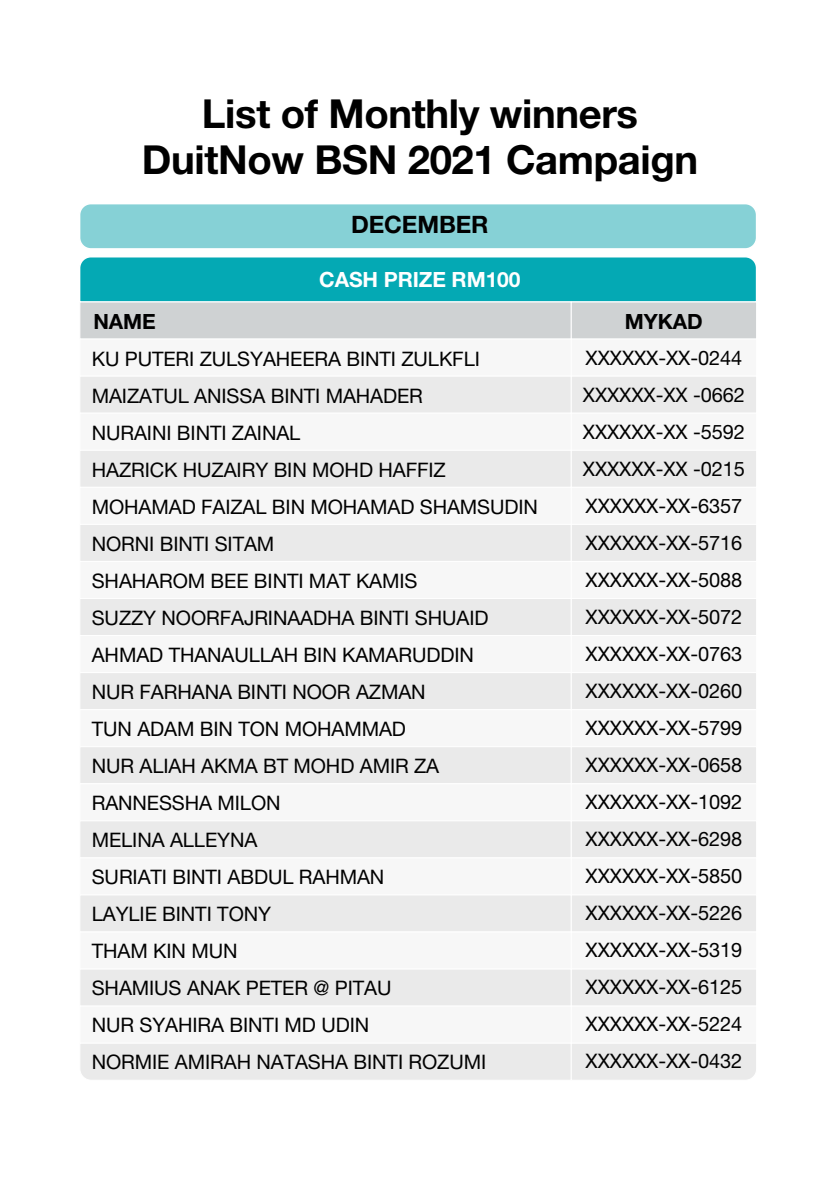
<style>
.page{position:relative;width:840px;height:1191px;background:#fff}
.page>*{position:absolute;margin:0;border:0;box-sizing:border-box;transform-origin:0 0}
.t1{font:700 40px/46px "Helvetica Neue LT Std";letter-spacing:-.01em;color:#000;text-align:center}
.t2{font:700 24px "Helvetica Neue LT Std";letter-spacing:-.005em;color:#010101}
.t3{font:700 21px "Helvetica Neue LT Std";letter-spacing:-.005em;color:#fff}
.t4{font:700 21px "Helvetica Neue LT Std";letter-spacing:-.005em;color:#010101}
.t5{font:20px/37px "Helvetica Neue LT Std";letter-spacing:-.005em;color:#010101}
</style>
<div class="page">
<div style="left:80px;top:257px;width:676px;height:44px;background:#04a9b4"></div>
<div style="left:80px;top:204px;width:676px;height:45px;background:#86d1d6;border-radius:11px"></div>
<div style="left:79px;top:203px;width:677px;height:47px;border:2px solid #fff;border-radius:11px"></div>
<div style="left:79px;top:301px;width:492px;height:38px;background:#cfd2d3;border:1px solid #fff"></div>
<div style="left:79px;top:338px;width:492px;height:38px;background:#f7f7f7"></div>
<div style="left:79px;top:375px;width:492px;height:39px;background:#eaeaea;border:1px solid #fff"></div>
<div style="left:79px;top:413px;width:492px;height:38px;background:#f7f7f7"></div>
<div style="left:79px;top:450px;width:492px;height:38px;background:#eaeaea;border:1px solid #fff"></div>
<div style="left:79px;top:487px;width:492px;height:38px;background:#f7f7f7"></div>
<div style="left:79px;top:524px;width:492px;height:38px;background:#eaeaea;border:1px solid #fff"></div>
<div style="left:79px;top:561px;width:492px;height:38px;background:#f7f7f7"></div>
<div style="left:79px;top:598px;width:492px;height:38px;background:#eaeaea;border:1px solid #fff"></div>
<div style="left:79px;top:635px;width:492px;height:38px;background:#f7f7f7"></div>
<div style="left:79px;top:672px;width:492px;height:38px;background:#eaeaea;border:1px solid #fff"></div>
<div style="left:79px;top:709px;width:492px;height:38px;background:#f7f7f7"></div>
<div style="left:79px;top:746px;width:492px;height:38px;background:#eaeaea;border:1px solid #fff"></div>
<div style="left:79px;top:783px;width:492px;height:38px;background:#f7f7f7"></div>
<div style="left:79px;top:820px;width:492px;height:38px;background:#eaeaea;border:1px solid #fff"></div>
<div style="left:79px;top:857px;width:492px;height:38px;background:#f7f7f7"></div>
<div style="left:79px;top:894px;width:492px;height:38px;background:#eaeaea;border:1px solid #fff"></div>
<div style="left:79px;top:931px;width:492px;height:38px;background:#f7f7f7"></div>
<div style="left:79px;top:968px;width:492px;height:38px;background:#eaeaea;border:1px solid #fff"></div>
<div style="left:79px;top:1005px;width:492px;height:38px;background:#f7f7f7"></div>
<div style="left:570px;top:301px;width:186px;height:38px;background:#cfd2d3;border:1px solid #fff"></div>
<div style="left:570px;top:338px;width:186px;height:38px;background:#f7f7f7"></div>
<div style="left:570px;top:375px;width:186px;height:39px;background:#eaeaea;border:1px solid #fff"></div>
<div style="left:570px;top:413px;width:186px;height:38px;background:#f7f7f7"></div>
<div style="left:570px;top:450px;width:186px;height:38px;background:#eaeaea;border:1px solid #fff"></div>
<div style="left:570px;top:487px;width:186px;height:38px;background:#f7f7f7"></div>
<div style="left:570px;top:524px;width:186px;height:38px;background:#eaeaea;border:1px solid #fff"></div>
<div style="left:570px;top:561px;width:186px;height:38px;background:#f7f7f7"></div>
<div style="left:570px;top:598px;width:186px;height:38px;background:#eaeaea;border:1px solid #fff"></div>
<div style="left:570px;top:635px;width:186px;height:38px;background:#f7f7f7"></div>
<div style="left:570px;top:672px;width:186px;height:38px;background:#eaeaea;border:1px solid #fff"></div>
<div style="left:570px;top:709px;width:186px;height:38px;background:#f7f7f7"></div>
<div style="left:570px;top:746px;width:186px;height:38px;background:#eaeaea;border:1px solid #fff"></div>
<div style="left:570px;top:783px;width:186px;height:38px;background:#f7f7f7"></div>
<div style="left:570px;top:820px;width:186px;height:38px;background:#eaeaea;border:1px solid #fff"></div>
<div style="left:570px;top:857px;width:186px;height:38px;background:#f7f7f7"></div>
<div style="left:570px;top:894px;width:186px;height:38px;background:#eaeaea;border:1px solid #fff"></div>
<div style="left:570px;top:931px;width:186px;height:38px;background:#f7f7f7"></div>
<div style="left:570px;top:968px;width:186px;height:38px;background:#eaeaea;border:1px solid #fff"></div>
<div style="left:570px;top:1005px;width:186px;height:38px;background:#f7f7f7"></div>
<div style="left:79px;top:1042px;width:677px;height:38px;background:#eaeaea"></div>
<h1 class="t1" style="left:142px;top:90px;width:557px">List of Monthly winners<br>DuitNow BSN 2021 Campaign</h1>
<p class="t2" style="left:351px;top:209px;width:139px">DECEMBER</p>
<p class="t3" style="left:319px;top:266px;width:203px">CASH PRIZE RM100</p>
<p class="t4" style="left:93px;top:308px;width:64px">NAME</p>
<p class="t5" style="left:92px;top:340px;width:447px">KU PUTERI ZULSYAHEERA BINTI ZULKFLI<br>MAIZATUL ANISSA BINTI MAHADER<br>NURAINI BINTI ZAINAL<br>HAZRICK HUZAIRY BIN MOHD HAFFIZ<br>MOHAMAD FAIZAL BIN MOHAMAD SHAMSUDIN<br>NORNI BINTI SITAM<br>SHAHAROM BEE BINTI MAT KAMIS<br>SUZZY NOORFAJRINAADHA BINTI SHUAID<br>AHMAD THANAULLAH BIN KAMARUDDIN<br>NUR FARHANA BINTI NOOR AZMAN<br>TUN ADAM BIN TON MOHAMMAD<br>NUR ALIAH AKMA BT MOHD AMIR ZA<br>RANNESSHA MILON<br>MELINA ALLEYNA<br>SURIATI BINTI ABDUL RAHMAN<br>LAYLIE BINTI TONY<br>THAM KIN MUN<br>SHAMIUS ANAK PETER @ PITAU<br>NUR SYAHIRA BINTI MD UDIN<br>NORMIE AMIRAH NATASHA BINTI ROZUMI</p>
<p class="t5" style="left:582px;top:339px;width:163px">XXXXXX-XX-0244<br>XXXXXX-XX -0662<br>XXXXXX-XX -5592<br>XXXXXX-XX -0215<br>XXXXXX-XX-6357<br>XXXXXX-XX-5716<br>XXXXXX-XX-5088<br>XXXXXX-XX-5072<br>XXXXXX-XX-0763<br>XXXXXX-XX-0260<br>XXXXXX-XX-5799<br>XXXXXX-XX-0658<br>XXXXXX-XX-1092<br>XXXXXX-XX-6298<br>XXXXXX-XX-5850<br>XXXXXX-XX-5226<br>XXXXXX-XX-5319<br>XXXXXX-XX-6125<br>XXXXXX-XX-5224<br>XXXXXX-XX-0432</p>
<p class="t4" style="left:624px;top:308px;width:79px">MYKAD</p>
</div>
